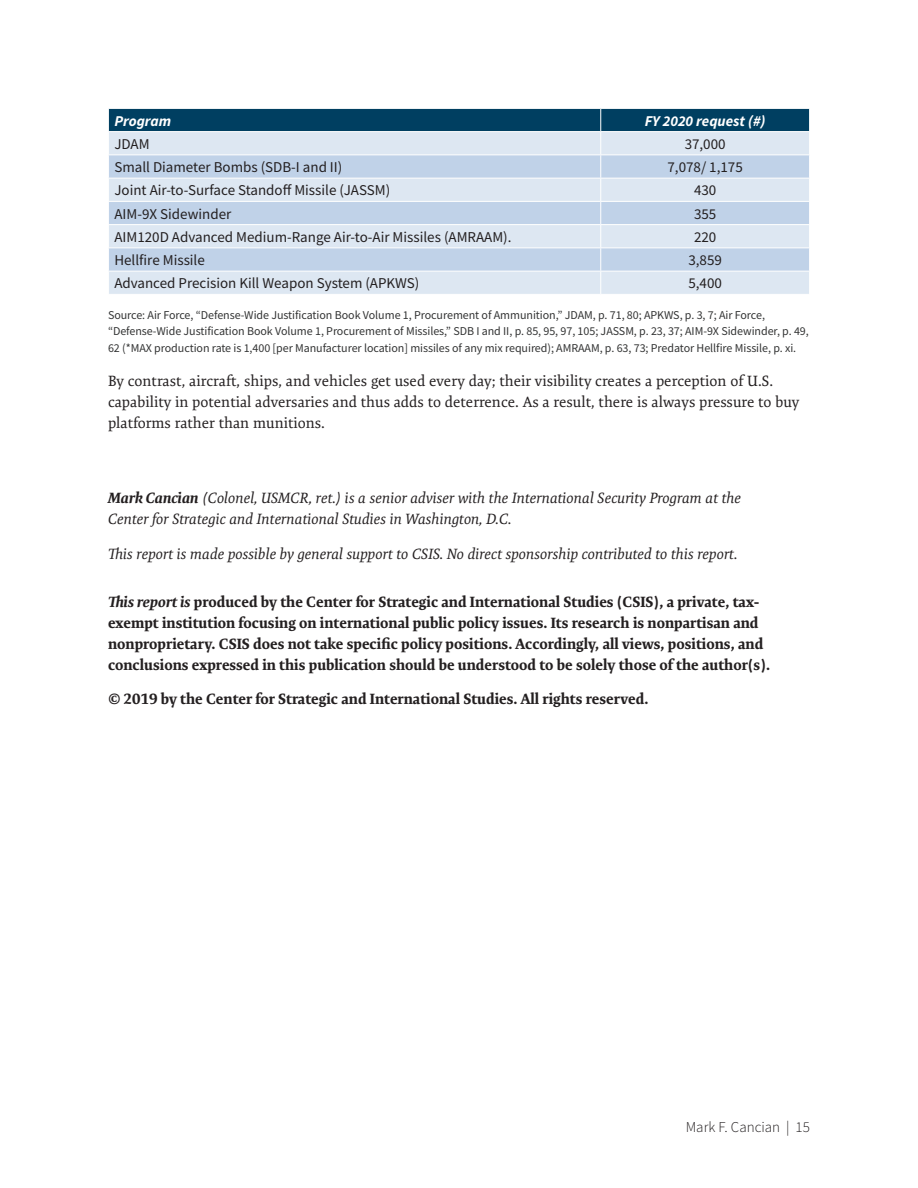
<style>
.page{position:relative;width:918px;height:1188px;background:#fff}
.page>*{position:absolute;margin:0;border:0;box-sizing:border-box;transform-origin:0 0}
.t1{font:700 15px/21px "Expo Serif Pro";color:#231f20}
.t2{font:15px "Source Sans Pro";color:#231f20}
.t3{font:italic 15px/21px "Expo Serif Pro";color:#231f20}
.t4{font:15px/21px "Expo Serif Pro";color:#231f20}
.t5{font:italic 700 15px "Source Sans Pro";color:#fff}
.t6{font:300 15px "Source Sans Pro";color:#231f20}
.t7{font:12px/16.5px "Source Sans Pro";letter-spacing:-.005em;color:#333434}
.s1{font-weight:700}
.s2{font-style:italic}
</style>
<div class="page">
<svg style="left:108px;top:108px;width:702px;height:186px;background:#baccdd"></svg>
<p class="t5" style="left:114px;top:111px;width:58px">Program</p>
<p class="t5" style="left:645px;top:111px;width:122px">FY 2020 request (#)</p>
<p class="t2" style="left:114px;top:134px;width:37px">JDAM</p>
<p class="t2" style="left:685px;top:134px;width:43px">37,000</p>
<p class="t2" style="left:114px;top:158px;width:230px">Small Diameter Bombs (SDB-I and II)</p>
<p class="t2" style="left:668px;top:158px;width:77px">7,078/ 1,175</p>
<p class="t2" style="left:114px;top:181px;width:277px">Joint Air-to-Surface Standoff Missile (JASSM)</p>
<p class="t2" style="left:694px;top:181px;width:24px">430</p>
<p class="t2" style="left:114px;top:204px;width:118px">AIM-9X Sidewinder</p>
<p class="t2" style="left:694px;top:204px;width:24px">355</p>
<p class="t2" style="left:114px;top:227px;width:399px">AIM120D Advanced Medium-Range Air-to-Air Missiles (AMRAAM).</p>
<p class="t2" style="left:694px;top:227px;width:24px">220</p>
<p class="t2" style="left:114px;top:251px;width:92px">Hellfire Missile</p>
<p class="t2" style="left:688px;top:251px;width:35px">3,859</p>
<p class="t2" style="left:114px;top:274px;width:307px">Advanced Precision Kill Weapon System (APKWS)</p>
<p class="t2" style="left:688px;top:274px;width:35px">5,400</p>
<p class="t7" style="left:108px;top:306px;width:702px">Source: Air Force, “Defense-Wide Justification Book Volume 1, Procurement of Ammunition,” JDAM, p. 71, 80; APKWS, p. 3, 7; Air Force, “Defense-Wide Justification Book Volume 1, Procurement of Missiles,” SDB I and II, p. 85, 95, 97, 105; JASSM, p. 23, 37; AIM-9X Sidewinder, p. 49,<br>62 (*MAX production rate is 1,400 [per Manufacturer location] missiles of any mix required); AMRAAM, p. 63, 73; Predator Hellfire Missile, p. xi.</p>
<p class="t4" style="left:108px;top:371px;width:693px">By contrast, aircraft, ships, and vehicles get used every day; their visibility creates a perception of U.S. capability in potential adversaries and thus adds to deterrence. As a result, there is always pressure to buy platforms rather than munitions.</p>
<p class="t3" style="left:108px;top:488px;width:635px"><span class="s1">Mark Cancian</span> (Colonel, USMCR, ret.) is a senior adviser with the International Security Program at the<br>Center for Strategic and International Studies in Washington, D.C.</p>
<p class="t3" style="left:108px;top:543px;width:631px">This report is made possible by general support to CSIS. No direct sponsorship contributed to this report.</p>
<p class="t1" style="left:108px;top:591px;width:664px"><span class="s2">This report is</span> produced by the Center for Strategic and International Studies (CSIS), a private, tax&shy;exempt institution focusing on international public policy issues. Its research is nonpartisan and nonproprietary. CSIS does not take specific policy positions. Accordingly, all views, positions, and conclusions expressed in this publication should be understood to be solely those of the author(s).</p>
<p class="t1" style="left:108px;top:689px;width:542px">© 2019 by the Center for Strategic and International Studies. All rights reserved.</p>
<p class="t6" style="left:686px;top:1118px;width:126px">Mark F. Cancian | 15</p>
</div>
